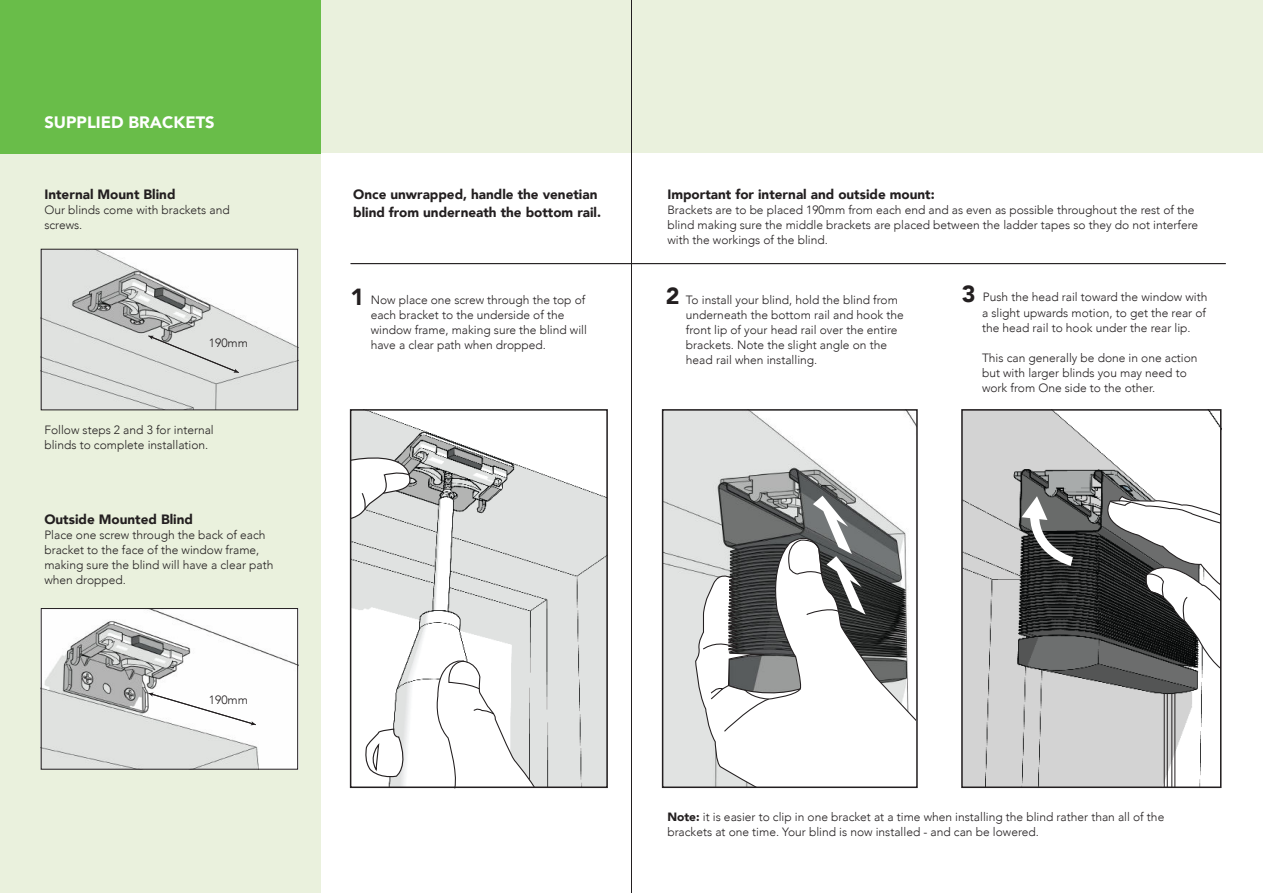
<style>
.page{position:relative;width:1263px;height:893px;background:#fff}
.page>*{position:absolute;margin:0;border:0;box-sizing:border-box;transform-origin:0 0}
.t1{font:900 16.5px "Avenir";color:#fff}
.t2{font:900 13.5px/18px "Avenir";color:#231f20}
.t3{font:300 12px/15px "Avenir";color:#231f20}
.s1{font-weight:900;font-size:23.25px}
.s2{font-weight:900}
</style>
<div class="page">
<img style="left:964px;top:412px;width:254px;height:373px">
<svg style="left:1096px;top:428px;width:122px;height:276px"></svg>
<img style="left:665px;top:412px;width:250px;height:373px">
<svg style="left:695px;top:530px;width:220px;height:255px"></svg>
<svg style="left:702px;top:641px;width:28px;height:9px"></svg>
<svg style="left:1021px;top:496px;width:60px;height:74px"></svg>
<img style="left:353px;top:412px;width:252px;height:373px">
<svg style="left:433px;top:659px;width:108px;height:130px"></svg>
<svg style="left:365px;top:728px;width:44px;height:51px"></svg>
<div style="left:0;top:0;width:321px;height:893px;background:#eaf1dd"></div>
<div style="left:274px;top:0;width:989px;height:153px;background:#eaf1dd"></div>
<hr style="left:631px;top:0;width:1px;height:893px;background:#231f20">
<div style="left:0;top:0;width:321px;height:154px;background:#69bd49"></div>
<hr style="left:351px;top:263px;width:875px;height:1px;background:#231f20">
<div style="left:662px;top:409px;width:256px;height:379px;border:2px solid #231f20"></div>
<div style="left:961px;top:409px;width:260px;height:379px;border:2px solid #231f20"></div>
<img style="left:40px;top:249px;width:259px;height:161px">
<svg style="left:353px;top:450px;width:58px;height:71px"></svg>
<div style="left:350px;top:409px;width:258px;height:379px;border:2px solid #231f20"></div>
<div style="left:41px;top:249px;width:257px;height:161px;border:1px solid #231f20"></div>
<img style="left:40px;top:608px;width:259px;height:161px">
<div style="left:41px;top:608px;width:257px;height:162px;border:1px solid #231f20"></div>
<svg style="left:784px;top:496px;width:82px;height:120px"></svg>
<svg style="left:148px;top:336px;width:91px;height:37px"></svg>
<svg style="left:148px;top:693px;width:108px;height:32px;background:#f1f1f1"></svg>
<svg style="left:710px;top:684px;width:92px;height:48px"></svg>
<hr style="left:1164px;top:693px;width:1px;height:94px;background:#231f20">
<hr style="left:1167px;top:693px;width:1px;height:94px;background:#231f20">
<hr style="left:1171px;top:693px;width:1px;height:94px;background:#231f20">
<hr style="left:1174px;top:693px;width:1px;height:94px;background:#231f20">
<h1 class="t1" style="left:45px;top:116px;width:172px">SUPPLIED BRACKETS</h1>
<p class="t2" style="left:44px;top:187px;width:133px">Internal Mount Blind</p>
<p class="t3" style="left:44px;top:204px;width:187px">Our blinds come with brackets and screws.</p>
<p class="t3" style="left:209px;top:336px;width:41px">190mm</p>
<p class="t3" style="left:44px;top:423px;width:171px">Follow steps 2 and 3 for internal blinds to complete installation.</p>
<p class="t2" style="left:44px;top:511px;width:150px">Outside Mounted Blind</p>
<p class="t3" style="left:44px;top:528px;width:231px">Place one screw through the back of each bracket to the face of the window frame, making sure the blind will have a clear path when dropped.</p>
<p class="t3" style="left:209px;top:694px;width:41px">190mm</p>
<p class="t2" style="left:353px;top:187px;width:249px">Once unwrapped, handle the venetian blind from underneath the bottom rail.</p>
<p class="t2" style="left:667px;top:186px;width:269px">Important for internal and outside mount:</p>
<p class="t3" style="left:667px;top:203px;width:532px">Brackets are to be placed 190mm from each end and as even as possible throughout the rest of the blind making sure the middle brackets are placed between the ladder tapes so they do not interfere with the workings of the blind.</p>
<p class="t3" style="left:371px;top:294px;width:218px;text-indent:-20px"><span class="s1">1</span> Now place one screw through the top of each bracket to the underside of the window frame, making sure the blind will have a clear path when dropped.</p>
<p class="t3" style="left:686px;top:294px;width:219px;text-indent:-20px"><span class="s1">2</span> To install your blind, hold the blind from underneath the bottom rail and hook the front lip of your head rail over the entire brackets. Note the slight angle on the head rail when installing.</p>
<p class="t3" style="left:982px;top:291px;width:227px;text-align:justify;text-indent:-20px"><span class="s1">3</span> Push the head rail toward the window with a slight upwards motion, to get the rear of the head rail to hook under the rear lip.</p>
<p class="t3" style="left:982px;top:351px;width:217px">This can generally be done in one action but with larger blinds you may need to work from One side to the other.</p>
<p class="t3" style="left:667px;top:811px;width:498px"><span class="s2">Note:</span> it is easier to clip in one bracket at a time when installing the blind rather than all of the brackets at one time. Your blind is now installed - and can be lowered.</p>
</div>
